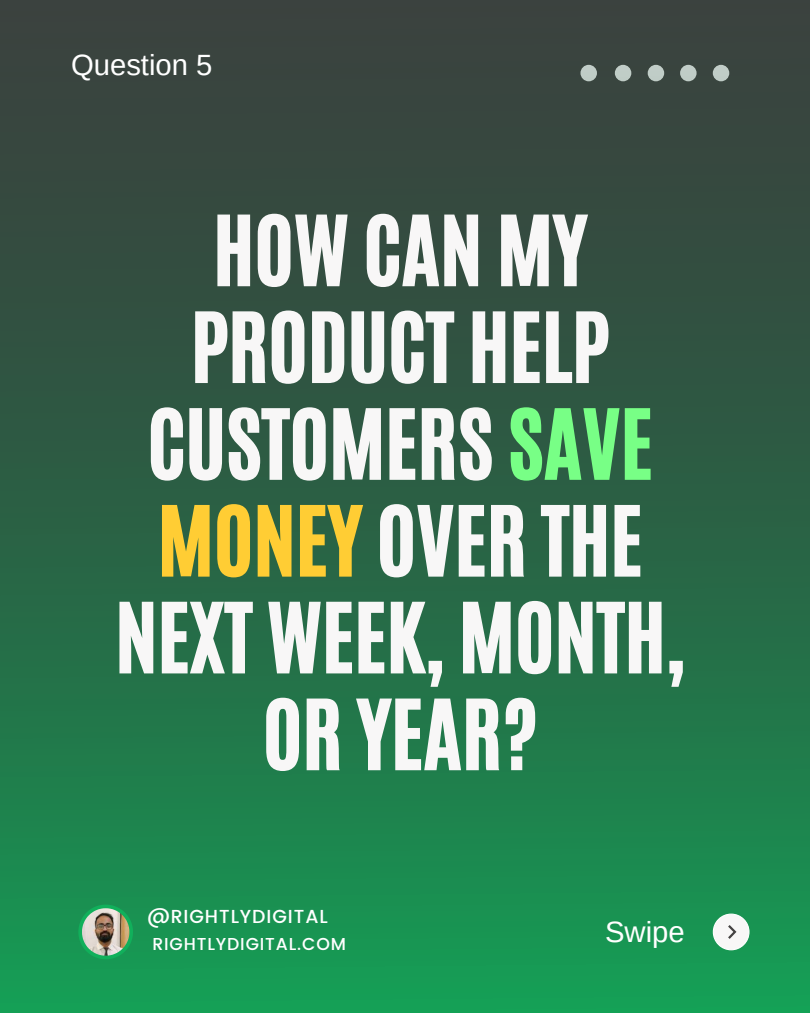
<style>
.page{position:relative;width:810px;height:1013px;background:#fff}
.page>*{position:absolute;margin:0;border:0;box-sizing:border-box;transform-origin:0 0}
.t1{font:81.1px/96.8px "CA Generated";color:#f8f7f7;text-align:center}
.t2{font:29.3px "Arimo";color:#fff}
.t3{font:500 18.8px "Poppins";letter-spacing:.05em;color:#fff}
.t4{font:500 17.2px "Poppins";letter-spacing:.05em;color:#fff}
.s1{color:#78ff86}
.s2{color:#ffcd34}
</style>
<div class="page">
<div style="left:0;top:0;width:810px;height:1012px;background:linear-gradient(to bottom,#3e373b,#169552)"></div>
<svg style="left:78px;top:904px;width:55px;height:55px"></svg>
<img style="left:82px;top:908px;width:47px;height:47px">
<svg style="left:713px;top:913px;width:37px;height:37px"></svg>
<p class="t2" style="left:71px;top:48px;width:143px">Question 5</p>
<p class="t1" style="left:115px;top:202px;width:571px">HOW CAN MY<br>PRODUCT HELP<br>CUSTOMERS <span class="s1">SAVE<br></span><span class="s2">MONEY</span> OVER THE<br>NEXT WEEK, MONTH,<br>OR YEAR?</p>
<p class="t3" style="left:147px;top:906px;width:182px">@RIGHTLYDIGITAL</p>
<p class="t4" style="left:152px;top:933px;width:195px">RIGHTLYDIGITAL.COM</p>
<p class="t2" style="left:605px;top:915px;width:81px">Swipe</p>
</div>
